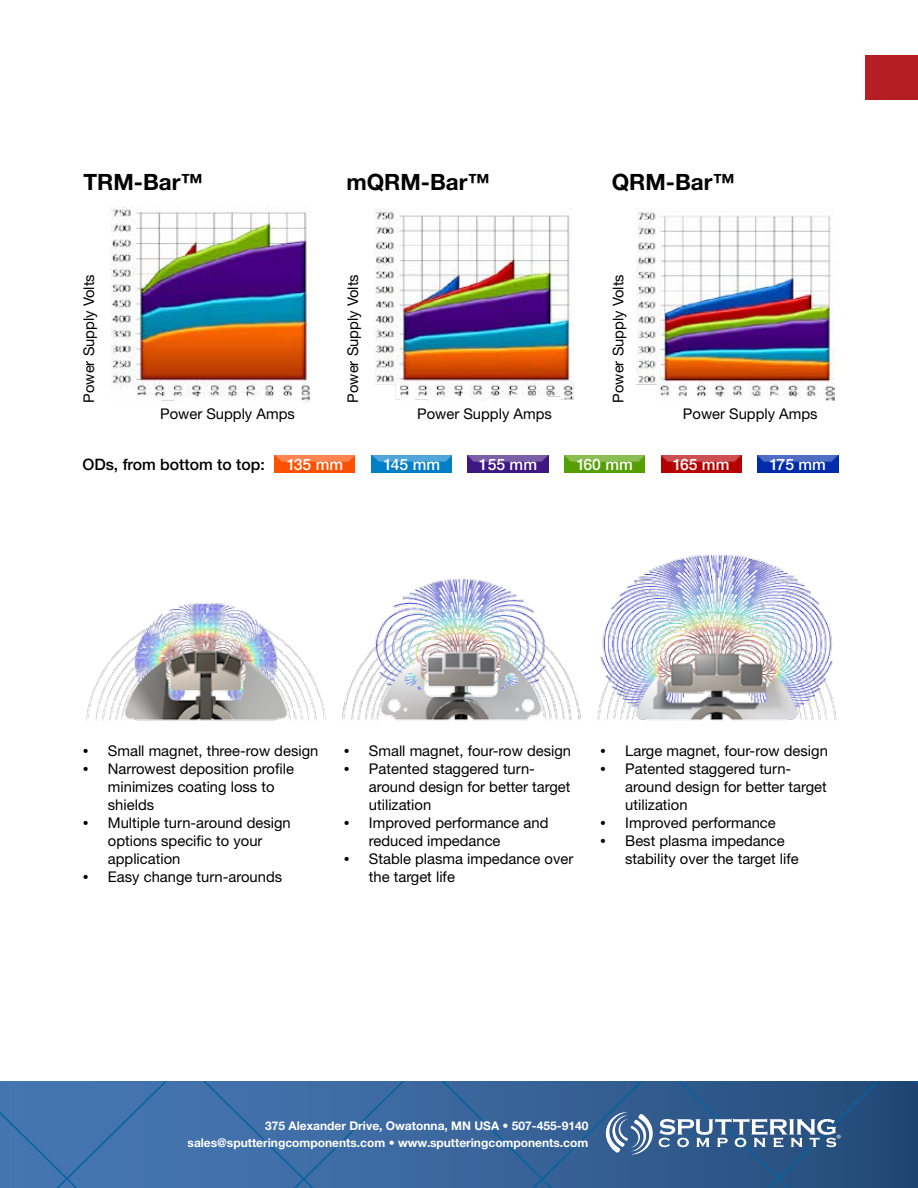
<style>
.page{position:relative;width:918px;height:1188px;background:#fff}
.page>*{position:absolute;margin:0;border:0;box-sizing:border-box;transform-origin:0 0}
.t1{font:700 22.5px "Helvetica Neue";color:#000}
.t2{font:500 15.75px "Helvetica Neue";color:#fff}
.t3{font:500 15.75px "Helvetica Neue";color:#000}
.t4{font:14.85px/18px "Helvetica Neue";color:#000}
.t5{font:700 12px/16.5px "Helvetica Neue";color:#fff;text-align:right}
.s1{font-family:"Franklin Gothic"}
</style>
<div class="page">
<svg style="left:646px;top:1082px;width:272px;height:106px;background:#285181"></svg>
<svg style="left:14px;top:1082px;width:632px;height:106px;background:#3c6ba4"></svg>
<svg style="left:0;top:1082px;width:14px;height:106px"></svg>
<div style="left:866px;top:56px;width:52px;height:44px;background:#b51f24"></div>
<svg style="left:606px;top:1112px;width:47px;height:42px"></svg>
<svg style="left:659px;top:1119px;width:182px;height:29px"></svg>
<img style="left:86px;top:603px;width:240px;height:118px">
<img style="left:342px;top:579px;width:239px;height:142px">
<img style="left:597px;top:554px;width:240px;height:167px">
<div style="left:757px;top:455px;width:81px;height:18px;background:#002baa"></div>
<div style="left:755px;top:453px;width:92px;height:10px;background:#fff;opacity:.75"></div>
<div style="left:661px;top:455px;width:81px;height:18px;background:#b60000"></div>
<div style="left:659px;top:453px;width:88px;height:10px;background:#fff;opacity:.75"></div>
<div style="left:564px;top:455px;width:81px;height:18px;background:#559f03"></div>
<div style="left:562px;top:453px;width:88px;height:10px;background:#fff;opacity:.75"></div>
<div style="left:467px;top:455px;width:82px;height:18px;background:#3e1782"></div>
<div style="left:465px;top:453px;width:90px;height:10px;background:#fff;opacity:.75"></div>
<img style="left:111px;top:207px;width:199px;height:196px">
<img style="left:636px;top:211px;width:198px;height:190px">
<img style="left:375px;top:208px;width:198px;height:193px">
<div style="left:371px;top:455px;width:81px;height:18px;background:#007ec7"></div>
<div style="left:370px;top:453px;width:88px;height:10px;background:#fff;opacity:.75"></div>
<div style="left:274px;top:455px;width:81px;height:18px;background:#ff4f00"></div>
<div style="left:273px;top:453px;width:88px;height:10px;background:#fff;opacity:.75"></div>
<h1 class="t1" style="left:83px;top:168px;width:121px">TRM-Bar™</h1>
<h1 class="t1" style="left:346px;top:168px;width:145px">mQRM-Bar™</h1>
<h1 class="t1" style="left:612px;top:168px;width:125px">QRM-Bar™</h1>
<p class="t4" style="left:80px;top:403px;width:130px;rotate:-90deg">Power Supply Volts</p>
<p class="t4" style="left:344px;top:403px;width:130px;rotate:-90deg">Power Supply Volts</p>
<p class="t4" style="left:609px;top:403px;width:130px;rotate:-90deg">Power Supply Volts</p>
<p class="t4" style="left:160px;top:404px;width:136px">Power Supply Amps</p>
<p class="t4" style="left:683px;top:404px;width:136px">Power Supply Amps</p>
<p class="t4" style="left:417px;top:404px;width:136px">Power Supply Amps</p>
<p class="t3" style="left:82px;top:455px;width:184px">ODs, from bottom to top:</p>
<p class="t2" style="left:287px;top:455px;width:58px">135 mm</p>
<p class="t2" style="left:384px;top:455px;width:58px">145 mm</p>
<p class="t2" style="left:479px;top:455px;width:60px">155 mm</p>
<p class="t2" style="left:576px;top:455px;width:58px">160 mm</p>
<p class="t2" style="left:673px;top:455px;width:58px">165 mm</p>
<p class="t2" style="left:769px;top:455px;width:58px">175 mm</p>
<p class="t4" style="left:81px;top:742px;width:239px"><span class="s1">•</span> Small magnet, three-row design</p>
<p class="t4" style="left:108px;top:760px;width:188px;text-indent:-27px"><span class="s1">•</span> Narrowest deposition profile minimizes coating loss to shields</p>
<p class="t4" style="left:108px;top:814px;width:184px;text-indent:-27px"><span class="s1">•</span> Multiple turn-around design options specific to your application</p>
<p class="t4" style="left:81px;top:868px;width:203px"><span class="s1">•</span> Easy change turn-arounds</p>
<p class="t4" style="left:342px;top:742px;width:231px"><span class="s1">•</span> Small magnet, four-row design</p>
<p class="t4" style="left:369px;top:760px;width:203px;text-indent:-27px"><span class="s1">•</span> Patented staggered turn&shy;around design for better target utilization</p>
<p class="t4" style="left:369px;top:814px;width:181px;text-indent:-27px"><span class="s1">•</span> Improved performance and reduced impedance</p>
<p class="t4" style="left:369px;top:850px;width:206px;text-indent:-27px"><span class="s1">•</span> Stable plasma impedance over the target life</p>
<p class="t4" style="left:598px;top:742px;width:231px"><span class="s1">•</span> Large magnet, four-row design</p>
<p class="t4" style="left:625px;top:760px;width:203px;text-indent:-27px"><span class="s1">•</span> Patented staggered turn&shy;around design for better target utilization</p>
<p class="t4" style="left:598px;top:814px;width:179px"><span class="s1">•</span> Improved performance</p>
<p class="t4" style="left:625px;top:832px;width:175px;text-indent:-27px"><span class="s1">•</span> Best plasma impedance stability over the target life</p>
<p class="t5" style="left:188px;top:1117px;width:402px">375 Alexander Drive, Owatonna, MN USA • 507-455-9140 sales@sputteringcomponents.com • www.sputteringcomponents.com</p>
</div>
